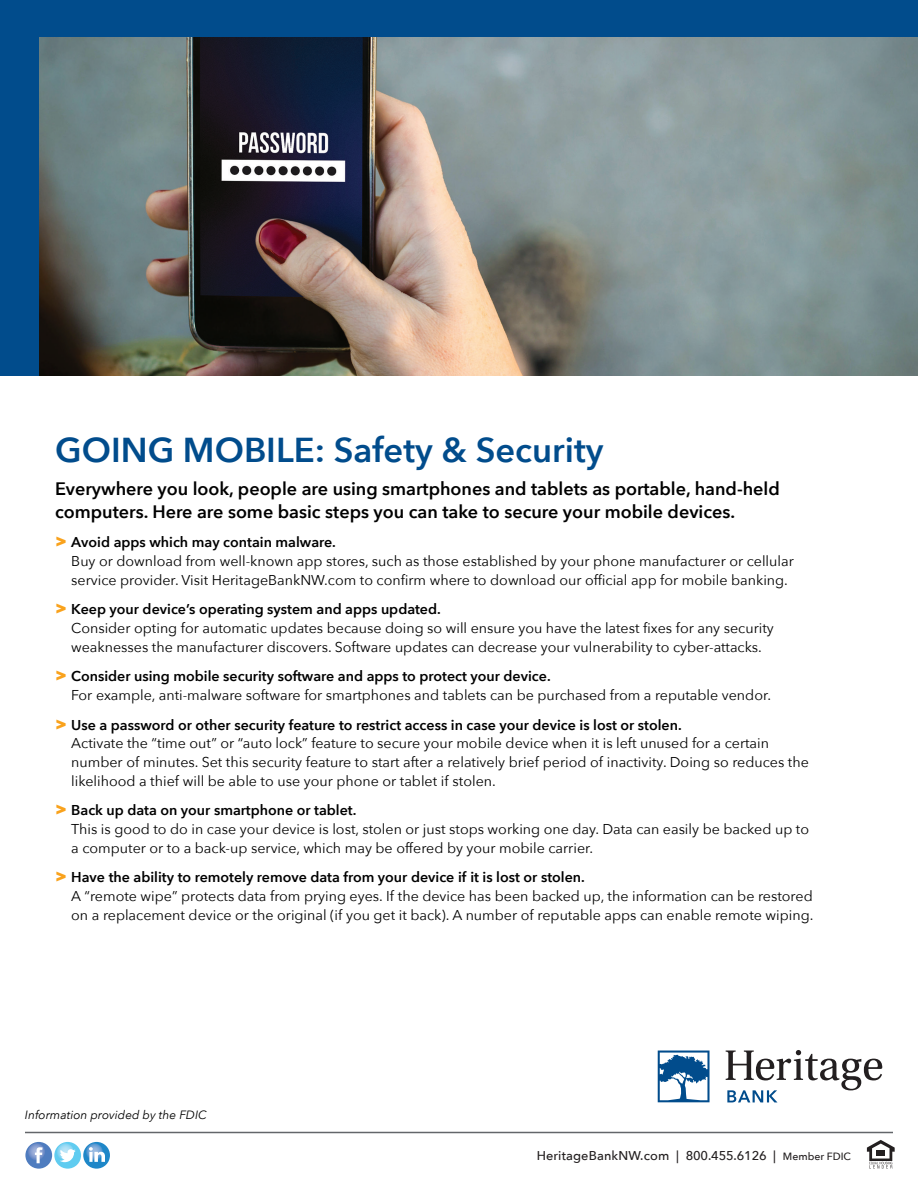
<style>
.page{position:relative;width:918px;height:1188px;background:#fff}
.page>*{position:absolute;margin:0;border:0;box-sizing:border-box;transform-origin:0 0}
.heading{font:600 34.5px "Avenir Next";color:#014c8c}
.subhead{font:600 18px/22.5px "Avenir Next";color:#000}
.description{font:14.25px/18.8px "Avenir Next";color:#000}
.tips{font:600 14.25px "Avenir Next";color:#000}
.t1{font:500 12.75px "Avenir Next";letter-spacing:.01em;color:#231f20}
.t2{font:italic 12px "Avenir Next";color:#000}
.s1{font-weight:800;font-size:18px;color:#f9a21c}
.s2{font-size:10.5px}
</style>
<div class="page">
<div style="left:0;top:0;width:918px;height:376px;background:#014c8c"></div>
<svg style="left:867px;top:1140px;width:28px;height:29px"></svg>
<hr style="left:25px;top:1132px;width:868px;height:1px;background:#63666a">
<svg style="left:726px;top:1050px;width:156px;height:52px"></svg>
<svg style="left:658px;top:1051px;width:52px;height:51px"></svg>
<div style="left:25px;top:1142px;width:27px;height:27px;background:#4e7cbf;border-radius:50%"></div>
<img style="left:28px;top:1143px;width:17px;height:18px;border-radius:9px">
<svg style="left:35px;top:1147px;width:8px;height:16px"></svg>
<div style="left:83px;top:1142px;width:27px;height:27px;background:#1e87c8;border-radius:50%"></div>
<img style="left:86px;top:1143px;width:17px;height:18px;border-radius:9px">
<svg style="left:89px;top:1147px;width:16px;height:15px"></svg>
<div style="left:54px;top:1142px;width:27px;height:27px;background:#60ccf0;border-radius:50%"></div>
<img style="left:57px;top:1143px;width:17px;height:18px;border-radius:9px">
<svg style="left:60px;top:1149px;width:16px;height:13px"></svg>
<img style="left:40px;top:38px;width:878px;height:338px">
<p class="heading" style="left:55px;top:420px;width:550px">GOING MOBILE: Safety &amp; Security</p>
<p class="subhead" style="left:55px;top:477px;width:726px">Everywhere you look, people are using smartphones and tablets as portable, hand-held computers. Here are some basic steps you can take to secure your mobile devices.</p>
<p class="tips" style="left:55px;top:530px;width:282px"><span class="s1">&gt;</span> Avoid apps which may contain malware.</p>
<p class="description" style="left:71px;top:551px;width:724px">Buy or download from well-known app stores, such as those established by your phone manufacturer or cellular service provider. Visit HeritageBankNW.com to confirm where to download our official app for mobile banking.</p>
<p class="tips" style="left:55px;top:597px;width:387px"><span class="s1">&gt;</span> Keep your device’s operating system and apps updated.</p>
<p class="description" style="left:71px;top:618px;width:704px">Consider opting for automatic updates because doing so will ensure you have the latest fixes for any security weaknesses the manufacturer discovers. Software updates can decrease your vulnerability to cyber-attacks.</p>
<p class="tips" style="left:55px;top:664px;width:497px"><span class="s1">&gt;</span> Consider using mobile security software and apps to protect your device.</p>
<p class="description" style="left:71px;top:685px;width:701px">For example, anti-malware software for smartphones and tablets can be purchased from a reputable vendor.</p>
<p class="tips" style="left:55px;top:712px;width:628px"><span class="s1">&gt;</span> Use a password or other security feature to restrict access in case your device is lost or stolen.</p>
<p class="description" style="left:71px;top:733px;width:739px">Activate the “time out” or “auto lock” feature to secure your mobile device when it is left unused for a certain number of minutes. Set this security feature to start after a relatively brief period of inactivity. Doing so reduces the likelihood a thief will be able to use your phone or tablet if stolen.</p>
<p class="tips" style="left:55px;top:798px;width:303px"><span class="s1">&gt;</span> Back up data on your smartphone or tablet.</p>
<p class="description" style="left:71px;top:819px;width:739px">This is good to do in case your device is lost, stolen or just stops working one day. Data can easily be backed up to a computer or to a back-up service, which may be offered by your mobile carrier.</p>
<p class="tips" style="left:55px;top:865px;width:531px"><span class="s1">&gt;</span> Have the ability to remotely remove data from your device if it is lost or stolen.</p>
<p class="description" style="left:71px;top:886px;width:744px">A “remote wipe” protects data from prying eyes. If the device has been backed up, the information can be restored on a replacement device or the original (if you get it back). A number of reputable apps can enable remote wiping.</p>
<p class="t2" style="left:25px;top:1105px;width:183px">Information provided by the FDIC</p>
<p class="t1" style="left:537px;top:1145px;width:316px">HeritageBankNW.com | 800.455.6126 | <span class="s2">Member FDIC</span></p>
</div>
